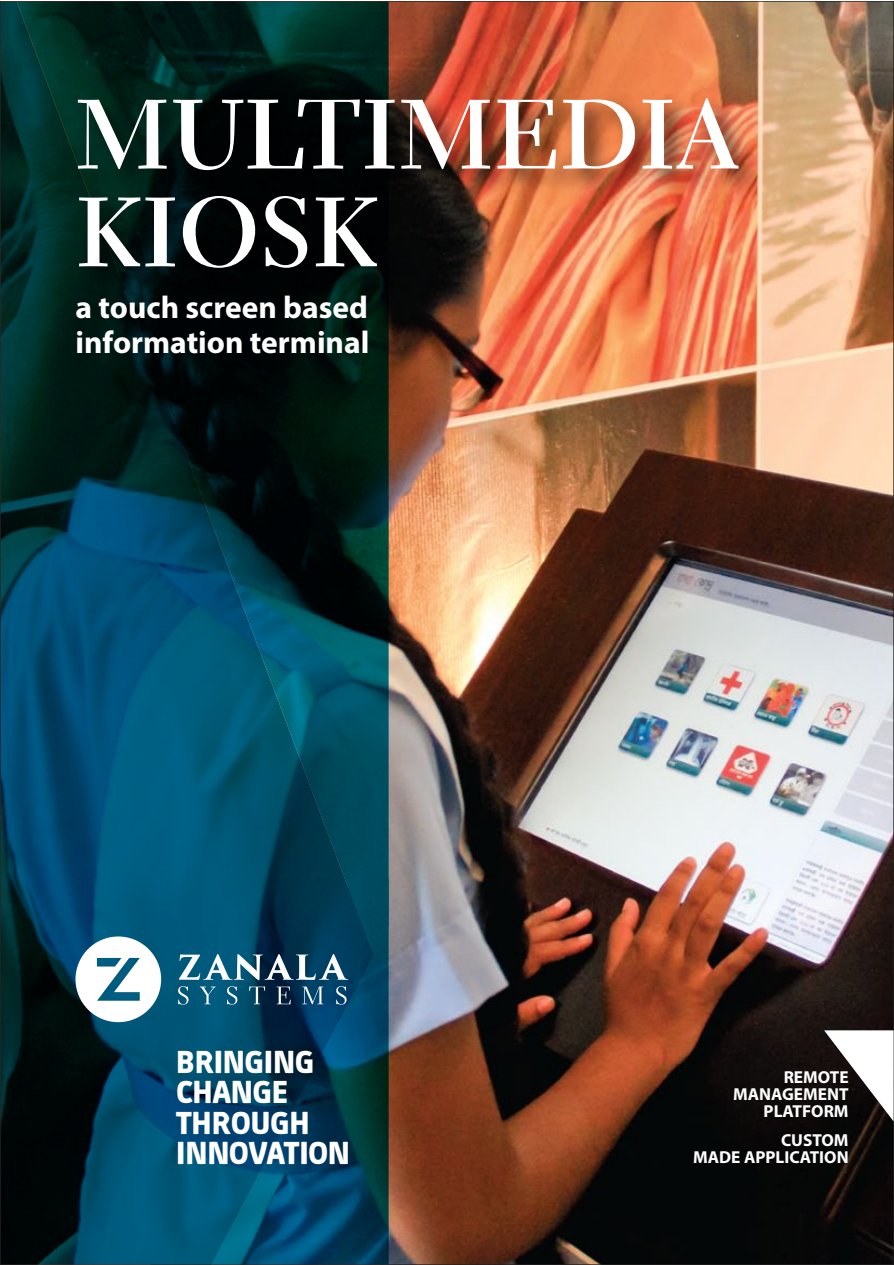
<style>
.page{position:relative;width:894px;height:1265px;background:#fff}
.page>*{position:absolute;margin:0;border:0;box-sizing:border-box;transform-origin:0 0}
.t1{font:96.75px/97.8px "Transitional 521 BT Bold A";color:#fff}
.t2{font:700 31.5px/34.5px "Myriad Pro";color:#fff}
.t3{font:700 29.25px/30.3px "Absolut Pro";letter-spacing:.01em;color:#fff}
.t4{font:700 17.4px/17.2px "Myriad Pro";color:#fff;text-align:right}
</style>
<div class="page">
<img style="left:388px;top:3px;width:503px;height:1259px">
<svg style="left:373px;top:3px;width:15px;height:836px;background:#003536"></svg>
<svg style="left:373px;top:839px;width:15px;height:423px;background:#003b49"></svg>
<svg style="left:2px;top:3px;width:371px;height:1259px;background:#00384b"></svg>
<svg style="left:179px;top:954px;width:169px;height:26px"></svg>
<svg style="left:178px;top:986px;width:10px;height:18px"></svg>
<svg style="left:200px;top:986px;width:16px;height:18px"></svg>
<svg style="left:227px;top:986px;width:10px;height:18px"></svg>
<svg style="left:249px;top:986px;width:16px;height:18px"></svg>
<svg style="left:277px;top:986px;width:14px;height:18px"></svg>
<svg style="left:302px;top:986px;width:21px;height:18px"></svg>
<svg style="left:336px;top:986px;width:10px;height:18px"></svg>
<svg style="left:75px;top:936px;width:86px;height:86px"></svg>
<svg style="left:824px;top:1030px;width:69px;height:91px"></svg>
<img style="left:63px;top:74px;width:710px;height:253px">
<h1 class="t1" style="left:75px;top:87px;width:665px">MULTIMEDIA<br>KIOSK</h1>
<h2 class="t2" style="left:75px;top:289px;width:295px">a touch screen based information terminal</h2>
<h3 class="t3" style="left:178px;top:1050px;width:174px">BRINGING<br>CHANGE<br>THROUGH<br>INNOVATION</h3>
<p class="t4" style="left:733px;top:1067px;width:117px">REMOTE<br>MANAGEMENT<br>PLATFORM</p>
<p class="t4" style="left:693px;top:1130px;width:157px">CUSTOM<br>MADE APPLICATION</p>
</div>
